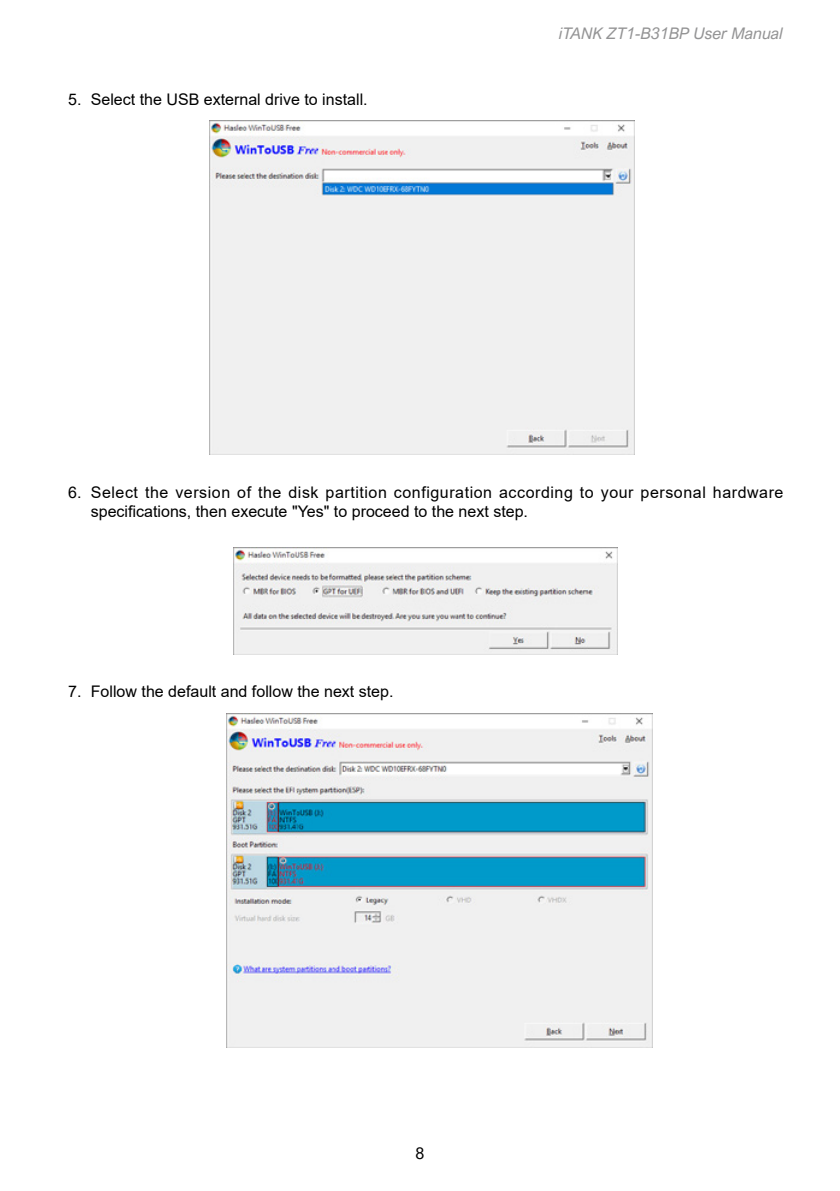
<style>
.page{position:relative;width:840px;height:1191px;background:#fff}
.page>*{position:absolute;margin:0;border:0;box-sizing:border-box;transform-origin:0 0}
.t1{font:16px/19.2px "Arial";letter-spacing:.035em;color:#000}
.t2{font:16px "Arial";color:#000}
.t3{font:italic 16px "Arial Nova";color:#949495}
.t4{font:16px "Arial Nova";color:#000}
</style>
<div class="page">
<img style="left:226px;top:713px;width:426px;height:334px">
<img style="left:209px;top:121px;width:425px;height:334px">
<img style="left:233px;top:547px;width:384px;height:108px">
<p class="t2" style="left:68px;top:88px;width:301px">5. Select the USB external drive to install.</p>
<p class="t3" style="left:558px;top:25px;width:225px">iTANK ZT1-B31BP User Manual</p>
<p class="t1" style="left:91px;top:482px;width:693px;text-indent:-23px">6. Select the version of the disk partition configuration according to your personal hardware specifications, then execute "Yes" to proceed to the next step.</p>
<p class="t2" style="left:68px;top:680px;width:327px">7. Follow the default and follow the next step.</p>
<p class="t4" style="left:415px;top:1144px;width:10px">8</p>
</div>
